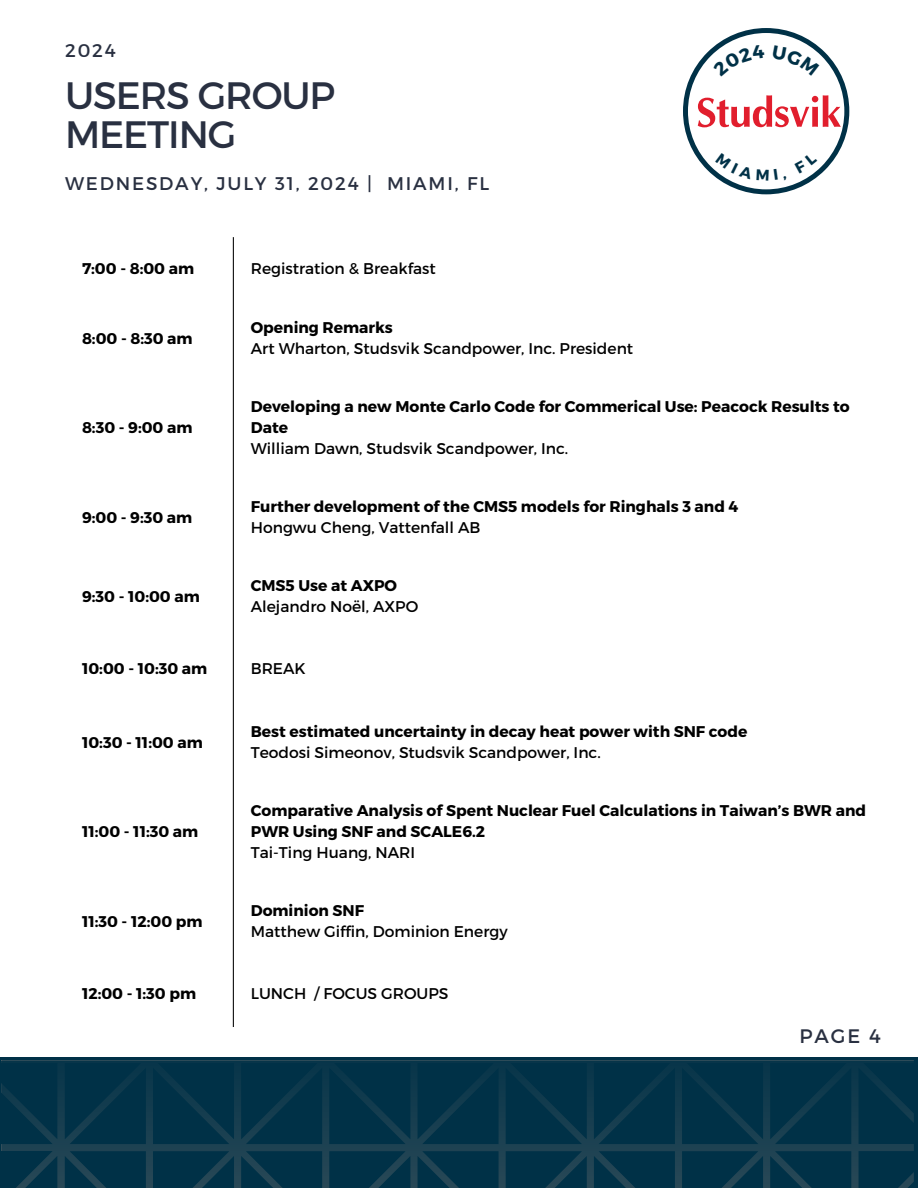
<style>
.page{position:relative;width:918px;height:1188px;background:#fff}
.page>*{position:absolute;margin:0;border:0;box-sizing:border-box;transform-origin:0 0}
.t1{font:38.1px/38.2px "Montserrat";letter-spacing:-.03em;color:#293041}
.t2{font:19.5px "Montserrat";color:#293041}
.t3{font:18.3px "Montserrat";letter-spacing:.1em;color:#293041}
.t4{font:700 15.45px/21.3px "Montserrat";color:#000}
.t5{font:15.45px "Montserrat";color:#000}
</style>
<div class="page">
<hr style="left:233px;top:237px;width:1px;height:790px;background:#000">
<div style="left:0;top:1057px;width:918px;height:131px;background:linear-gradient(to right,#003147,#003147)"></div>
<svg style="left:2px;top:1061px;width:912px;height:127px;fill:#003147"></svg>
<svg style="left:683px;top:28px;width:166px;height:166px"></svg>
<p class="t3" style="left:65px;top:38px;width:52px">2024</p>
<p class="t1" style="left:65px;top:75px;width:272px">USERS GROUP<br>MEETING</p>
<p class="t3" style="left:65px;top:171px;width:426px">WEDNESDAY, JULY 31, 2024 | MIAMI, FL</p>
<p class="t4" style="left:82px;top:257px;width:114px">7:00 - 8:00 am</p>
<h1 class="t5" style="left:251px;top:259px;width:186px">Registration &amp; Breakfast</h1>
<p class="t4" style="left:82px;top:327px;width:112px">8:00 - 8:30 am</p>
<p class="t4" style="left:82px;top:416px;width:112px">8:30 - 9:00 am</p>
<p class="t4" style="left:82px;top:506px;width:112px">9:00 - 9:30 am</p>
<p class="t4" style="left:82px;top:585px;width:119px">9:30 - 10:00 am</p>
<h2 class="t4" style="left:251px;top:316px;width:144px">Opening Remarks</h2>
<p class="t5" style="left:251px;top:339px;width:384px">Art Wharton, Studsvik Scandpower, Inc. President</p>
<p class="t4" style="left:251px;top:395px;width:601px">Developing a new Monte Carlo Code for Commerical Use: Peacock Results to<br>Date</p>
<p class="t5" style="left:251px;top:439px;width:319px">William Dawn, Studsvik Scandpower, Inc.</p>
<p class="t4" style="left:251px;top:495px;width:489px">Further development of the CMS5 models for Ringhals 3 and 4</p>
<p class="t5" style="left:251px;top:518px;width:231px">Hongwu Cheng, Vattenfall AB</p>
<p class="t4" style="left:251px;top:574px;width:148px">CMS5 Use at AXPO</p>
<p class="t5" style="left:251px;top:596px;width:169px">Alejandro Noël, AXPO</p>
<p class="t4" style="left:82px;top:657px;width:127px">10:00 - 10:30 am</p>
<p class="t5" style="left:251px;top:658px;width:56px">BREAK</p>
<p class="t4" style="left:82px;top:731px;width:122px">10:30 - 11:00 am</p>
<p class="t4" style="left:82px;top:820px;width:118px">11:00 - 11:30 am</p>
<p class="t4" style="left:82px;top:910px;width:122px">11:30 - 12:00 pm</p>
<p class="t4" style="left:251px;top:720px;width:498px">Best estimated uncertainty in decay heat power with SNF code</p>
<p class="t5" style="left:251px;top:743px;width:351px">Teodosi Simeonov, Studsvik Scandpower, Inc.</p>
<p class="t4" style="left:251px;top:799px;width:617px">Comparative Analysis of Spent Nuclear Fuel Calculations in Taiwan’s BWR and<br>PWR Using SNF and SCALE6.2</p>
<p class="t5" style="left:251px;top:843px;width:166px">Tai-Ting Huang, NARI</p>
<p class="t4" style="left:251px;top:899px;width:115px">Dominion SNF</p>
<p class="t5" style="left:251px;top:922px;width:258px">Matthew Giffin, Dominion Energy</p>
<p class="t4" style="left:82px;top:982px;width:116px">12:00 - 1:30 pm</p>
<p class="t5" style="left:251px;top:983px;width:199px">LUNCH / FOCUS GROUPS</p>
<p class="t2" style="left:799px;top:1023px;width:83px">PAGE 4</p>
</div>
